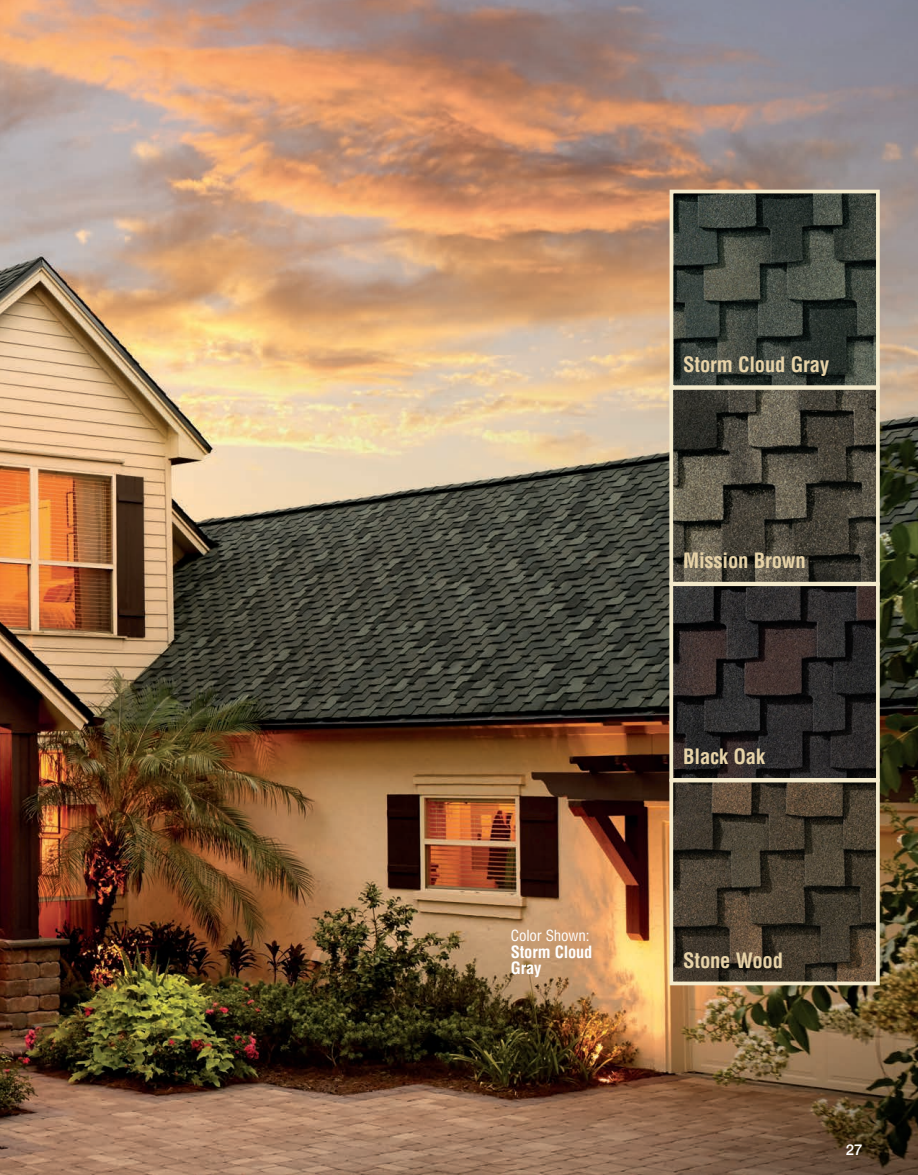
<style>
.page{position:relative;width:918px;height:1175px;background:#fff}
.page>*{position:absolute;margin:0;border:0;box-sizing:border-box;transform-origin:0 0}
.Color_Description{font:700 condensed 20.7px "Helvetica LT Std";letter-spacing:-.01em;color:#e7d3a8}
.Color_Description-2{font:700 condensed 16.5px/16.5px "Helvetica LT Std";letter-spacing:-.01em;color:#fff}
.Color_Shown{font:condensed 15px "Helvetica LT Std";letter-spacing:-.01em;color:#fff}
.t1{font:500 15px "Helvetica Neue LT Std";color:#fff}
</style>
<div class="page">
<img style="left:0;top:0;width:918px;height:1174px">
<img style="left:674px;top:195px;width:201px;height:785px">
<div style="left:669px;top:582px;width:211px;height:199px;border:4px solid #f4eacb"></div>
<div style="left:669px;top:386px;width:211px;height:199px;border:4px solid #f4eacb"></div>
<div style="left:669px;top:778px;width:211px;height:207px;border:4px solid #f4eacb"></div>
<div style="left:670px;top:190px;width:210px;height:199px;border:4px solid #f4eacb"></div>
<p class="Color_Shown" style="left:511px;top:926px;width:80px">Color Shown:</p>
<p class="Color_Description-2" style="left:511px;top:943px;width:83px">Storm Cloud<br>Gray</p>
<p class="Color_Description" style="left:683px;top:351px;width:147px">Storm Cloud Gray</p>
<p class="Color_Description" style="left:683px;top:547px;width:124px">Mission Brown</p>
<p class="Color_Description" style="left:683px;top:743px;width:84px">Black Oak</p>
<p class="Color_Description" style="left:683px;top:947px;width:101px">Stone Wood</p>
<p class="t1" style="left:846px;top:1140px;width:18px">27</p>
</div>
